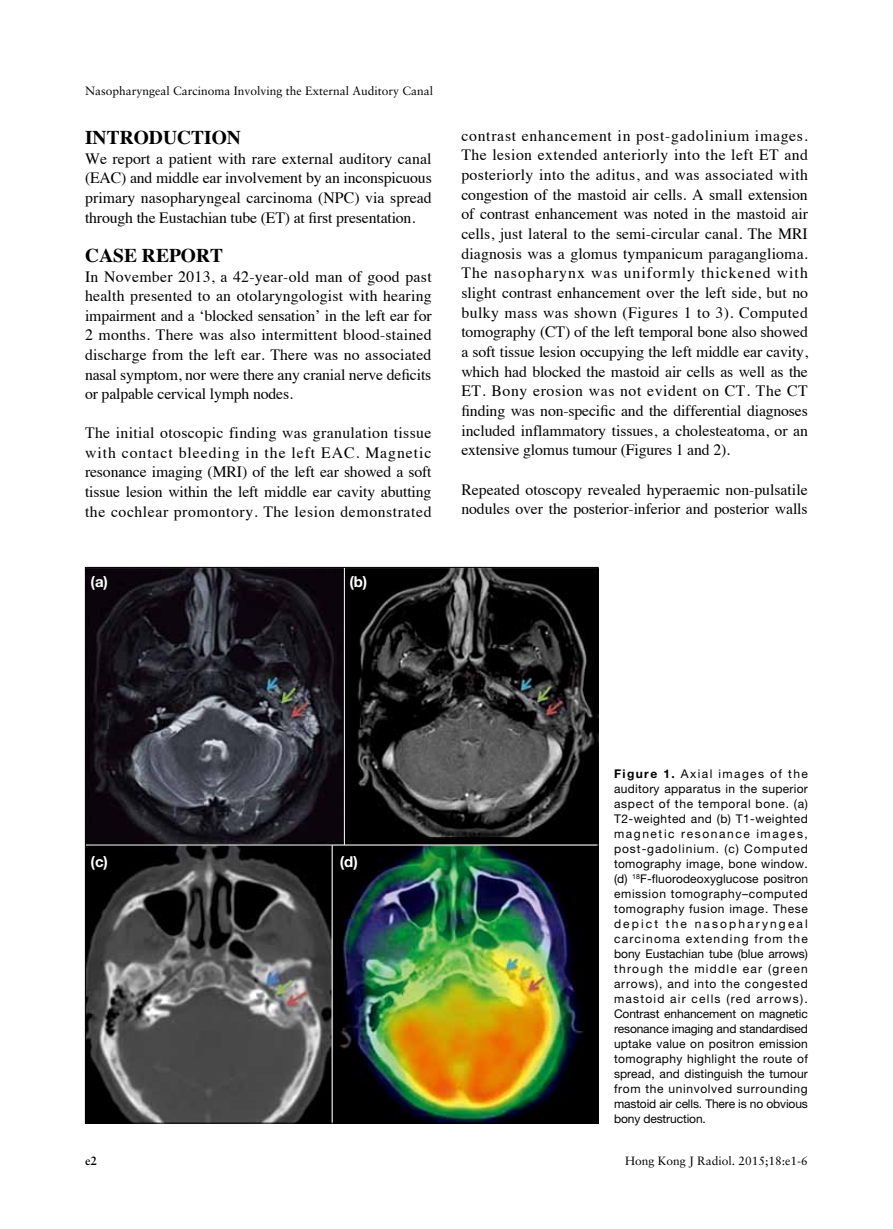
<style>
.page{position:relative;width:893px;height:1229px;background:#fff}
.page>*{position:absolute;margin:0;border:0;box-sizing:border-box;transform-origin:0 0}
.t1{font:700 19.5px "Times";color:#000}
.t2{font:15.75px/19.6px "Times";letter-spacing:-.005em;color:#000;text-align:justify}
.t3{font:700 15px "Helvetica Neue";color:#fff}
.t4{font:12px/15px "Helvetica Neue";letter-spacing:-.01em;color:#000;text-align:justify}
.t5{font:12px "Sabon";color:#000}
.t6{font:700 12px "Sabon";color:#000}
.s1{font-weight:700}
</style>
<div class="page">
<img style="left:87px;top:569px;width:509px;height:552px">
<hr style="left:85px;top:845px;width:513px;height:1px;background:#fff">
<hr style="left:344px;top:567px;width:1px;height:278px;background:#fff">
<hr style="left:332px;top:845px;width:1px;height:278px;background:#fff">
<p class="t5" style="left:85px;top:84px;width:350px">Nasopharyngeal Carcinoma Involving the External Auditory Canal</p>
<p class="t1" style="left:85px;top:119px;width:157px">INTRODUCTION</p>
<p class="t2" style="left:85px;top:147px;width:348px">We report a patient with rare external auditory canal (EAC) and middle ear involvement by an inconspicuous primary nasopharyngeal carcinoma (NPC) via spread through the Eustachian tube (ET) at first presentation.</p>
<p class="t1" style="left:85px;top:237px;width:140px">CASE REPORT</p>
<p class="t2" style="left:85px;top:265px;width:348px">In November 2013, a 42-year-old man of good past health presented to an otolaryngologist with hearing impairment and a ‘blocked sensation’ in the left ear for 2 months. There was also intermittent blood-stained discharge from the left ear. There was no associated nasal symptom, nor were there any cranial nerve deficits or palpable cervical lymph nodes.</p>
<p class="t2" style="left:85px;top:421px;width:348px">The initial otoscopic finding was granulation tissue with contact bleeding in the left EAC. Magnetic resonance imaging (MRI) of the left ear showed a soft tissue lesion within the left middle ear cavity abutting the cochlear promontory. The lesion demonstrated</p>
<p class="t3" style="left:91px;top:572px;width:19px">(a)</p>
<p class="t3" style="left:349px;top:572px;width:20px">(b)</p>
<p class="t2" style="left:461px;top:124px;width:348px">contrast enhancement in post-gadolinium images.<br>The lesion extended anteriorly into the left ET and posteriorly into the aditus, and was associated with congestion of the mastoid air cells. A small extension of contrast enhancement was noted in the mastoid air cells, just lateral to the semi-circular canal. The MRI diagnosis was a glomus tympanicum paraganglioma.<br>The nasopharynx was uniformly thickened with slight contrast enhancement over the left side, but no bulky mass was shown (Figures 1 to 3). Computed tomography (CT) of the left temporal bone also showed a soft tissue lesion occupying the left middle ear cavity, which had blocked the mastoid air cells as well as the ET. Bony erosion was not evident on CT. The CT finding was non-specific and the differential diagnoses included inflammatory tissues, a cholesteatoma, or an extensive glomus tumour (Figures 1 and 2).</p>
<p class="t2" style="left:461px;top:478px;width:348px">Repeated otoscopy revealed hyperaemic non-pulsatile nodules over the posterior-inferior and posterior walls</p>
<p class="t3" style="left:91px;top:852px;width:19px">(c)</p>
<p class="t3" style="left:340px;top:852px;width:20px">(d)</p>
<p class="t4" style="left:614px;top:766px;width:195px"><span class="s1">Figure 1.</span> Axial images of the auditory apparatus in the superior aspect of the temporal bone. (a)<br>T2-weighted and (b) T1-weighted magnetic resonance images, post-gadolinium. (c) Computed tomography image, bone window. (d) <sup>18</sup>F-fluorodeoxyglucose positron emission tomography–computed tomography fusion image. These depict the nasopharyngeal carcinoma extending from the bony Eustachian tube (blue arrows) through the middle ear (green arrows), and into the congested mastoid air cells (red arrows).<br>Contrast enhancement on magnetic resonance imaging and standardised uptake value on positron emission tomography highlight the route of spread, and distinguish the tumour from the uninvolved surrounding mastoid air cells. There is no obvious bony destruction.</p>
<p class="t6" style="left:85px;top:1153px;width:13px">e2</p>
<p class="t5" style="left:625px;top:1153px;width:184px">Hong Kong J Radiol. 2015;18:e1-6</p>
</div>
